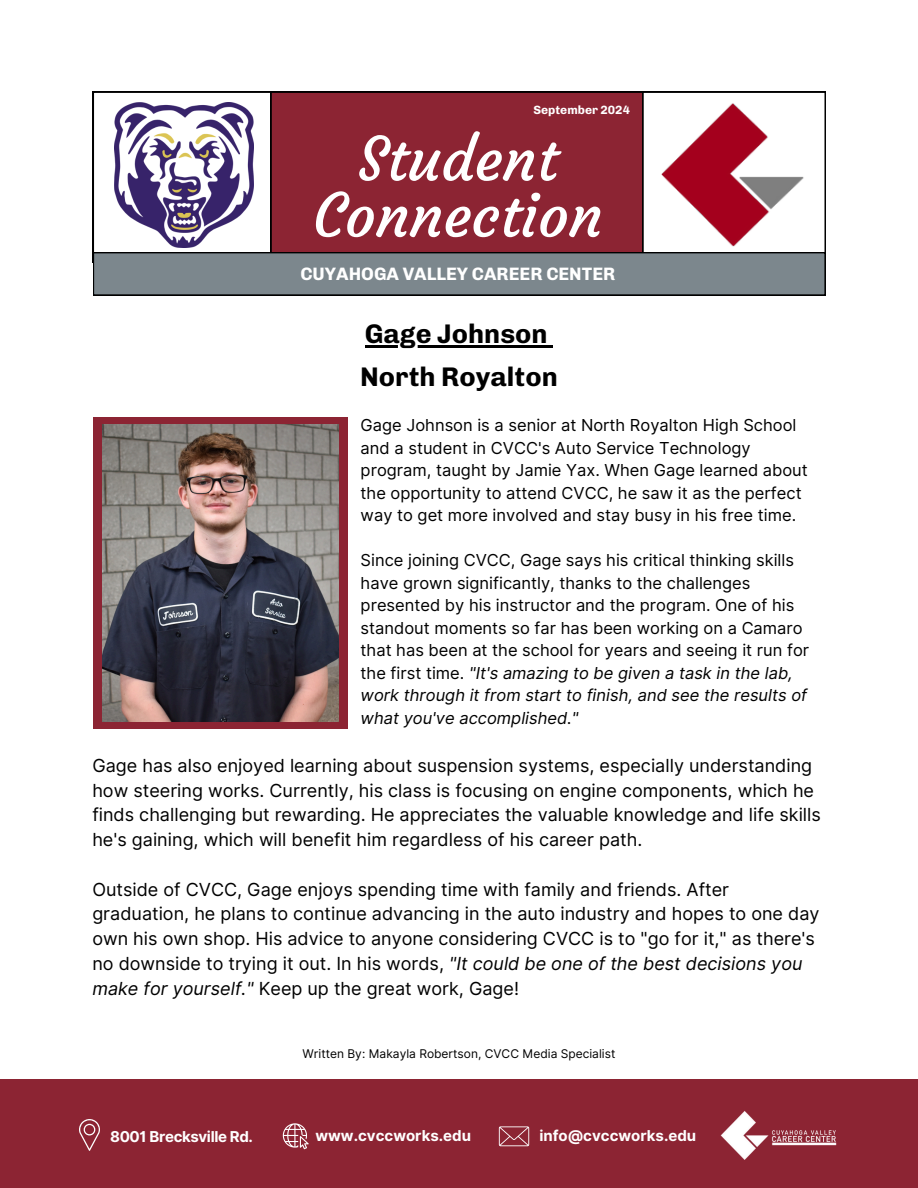
<style>
.page{position:relative;width:918px;height:1188px;background:#fff}
.page>*{position:absolute;margin:0;border:0;box-sizing:border-box;transform-origin:0 0}
.t1{font:60px/56.2px "Courgette";color:#fff;text-align:center}
.t2{font:700 27px "Chivo";color:#000}
.t3{font:18px/24.8px "Inter";color:#000}
.t4{font:700 18px "Chivo";color:#fff}
.t5{font:16.5px/22.5px "Inter";color:#000}
.t6{font:700 15px "Inter";color:#fff}
.t7{font:700 15px "Inter";letter-spacing:-.025em;color:#fff}
.t8{font:12px "Inter";color:#000}
.t9{font:700 12px "Chivo";color:#fff}
.s1{font-style:italic}
</style>
<div class="page">
<div style="left:93px;top:417px;width:255px;height:311px;background:#8c2433"></div>
<svg style="left:93px;top:92px;width:733px;height:203px;background:#935e68"></svg>
<img style="left:662px;top:103px;width:145px;height:145px">
<div style="left:0;top:1079px;width:918px;height:109px;background:#8c2433"></div>
<svg style="left:79px;top:1119px;width:21px;height:32px"></svg>
<svg style="left:499px;top:1126px;width:30px;height:20px"></svg>
<svg style="left:283px;top:1123px;width:26px;height:26px"></svg>
<img style="left:720px;top:1111px;width:117px;height:49px">
<img style="left:115px;top:103px;width:138px;height:145px">
<img style="left:102px;top:424px;width:236px;height:297px">
<hr style="left:365px;top:345px;width:183px;height:2px;background:#000">
<h4 class="t9" style="left:533px;top:102px;width:98px">September 2024</h4>
<h4 class="t1" style="left:313px;top:131px;width:291px">Student<br>Connection</h4>
<h4 class="t4" style="left:300px;top:263px;width:316px">CUYAHOGA VALLEY CAREER CENTER</h4>
<h2 class="t2" style="left:365px;top:318px;width:184px">Gage Johnson</h2>
<p class="t2" style="left:360px;top:360px;width:199px">North Royalton</p>
<p class="t5" style="left:361px;top:414px;width:449px">Gage Johnson is a senior at North Royalton High School and a student in CVCC's Auto Service Technology program, taught by Jamie Yax. When Gage learned about the opportunity to attend CVCC, he saw it as the perfect way to get more involved and stay busy in his free time.</p>
<h5 class="t5" style="left:361px;top:549px;width:450px">Since joining CVCC, Gage says his critical thinking skills have grown significantly, thanks to the challenges presented by his instructor and the program. One of his standout moments so far has been working on a Camaro that has been at the school for years and seeing it run for the first time. <span class="s1">"It's amazing to be given a task in the lab, work through it from start to finish, and see the results of what you've accomplished."</span></h5>
<p class="t3" style="left:92px;top:753px;width:730px">Gage has also enjoyed learning about suspension systems, especially understanding how steering works. Currently, his class is focusing on engine components, which he finds challenging but rewarding. He appreciates the valuable knowledge and life skills he's gaining, which will benefit him regardless of his career path.</p>
<p class="t3" style="left:92px;top:877px;width:729px">Outside of CVCC, Gage enjoys spending time with family and friends. After graduation, he plans to continue advancing in the auto industry and hopes to one day own his own shop. His advice to anyone considering CVCC is to "go for it," as there's no downside to trying it out. In his words, <span class="s1">"It could be one of the best decisions you make for yourself."</span> Keep up the great work, Gage!</p>
<h2 class="t8" style="left:303px;top:1046px;width:314px">Written By: Makayla Robertson, CVCC Media Specialist</h2>
<h4 class="t7" style="left:110px;top:1127px;width:144px">8001 Brecksville Rd.</h4>
<p class="t6" style="left:315px;top:1126px;width:157px">www.cvccworks.edu</p>
<h1 class="t6" style="left:539px;top:1126px;width:158px">info@cvccworks.edu</h1>
</div>
